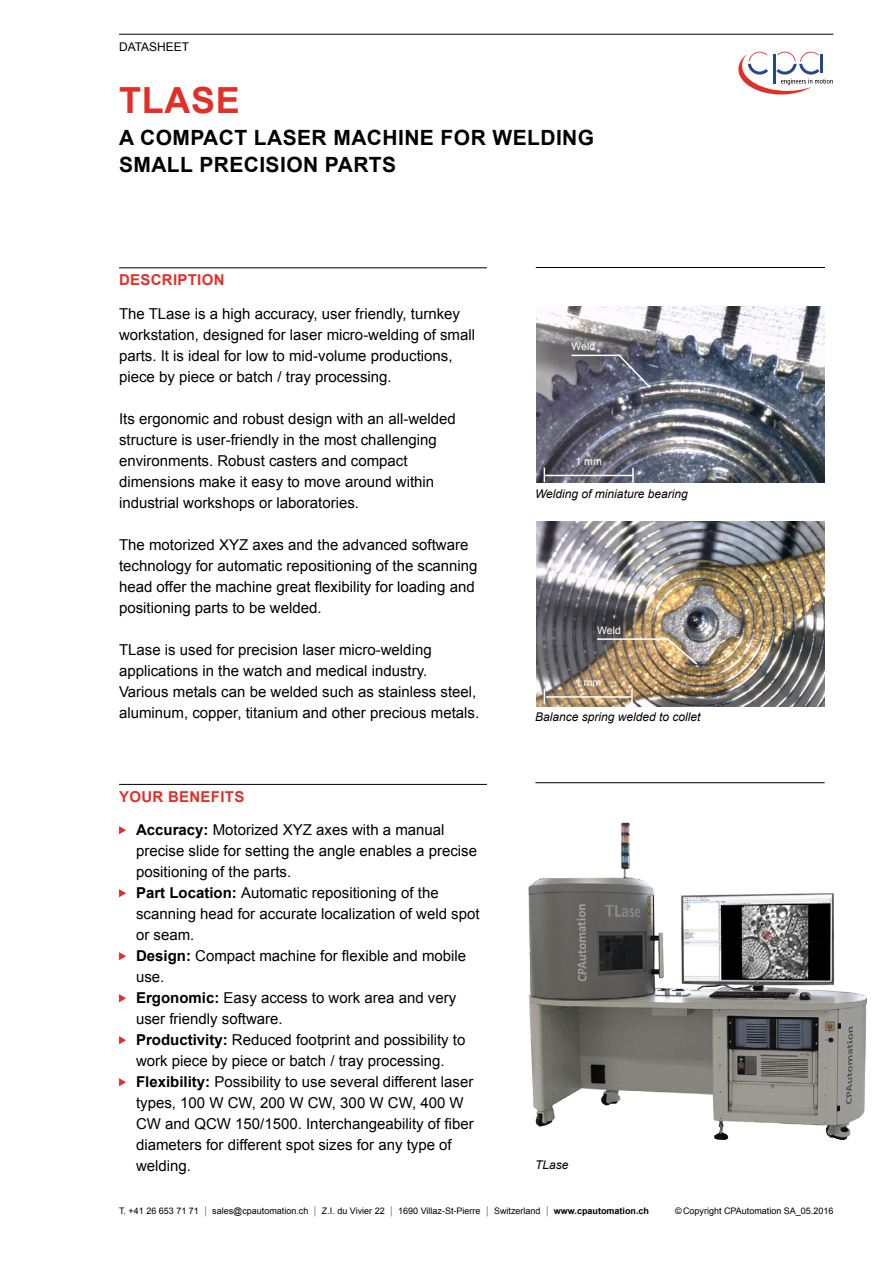
<style>
.page{position:relative;width:893px;height:1263px;background:#fff}
.page>*{position:absolute;margin:0;border:0;box-sizing:border-box;transform-origin:0 0}
.Titre_2_rouge{font:700 36px "Arial";letter-spacing:.02em;color:#e22f28}
.Titre_2_noir{font:700 21px/27px "Arial";letter-spacing:.02em;color:#000}
.Texte_puces_1{font:15px/21px "Arial";color:#000}
.Sous-titre_1{font:700 15px "Arial";letter-spacing:.02em;color:#e22f28}
.t1{font:italic 12px "Arial";color:#000}
.t2{font:12px "Arial";color:#000}
.t3{font:10.5px "Arial";color:#fff}
.t4{font:9px "Arial";color:#000}
.s1{font-weight:700}
.s2{font-size:10.8px}
</style>
<div class="page">
<img style="left:528px;top:822px;width:339px;height:318px">
<hr style="left:119px;top:268px;width:368px;height:1px;background:#000">
<hr style="left:119px;top:784px;width:368px;height:1px;background:#000">
<svg style="left:119px;top:826px;width:7px;height:8px"></svg>
<svg style="left:119px;top:889px;width:7px;height:8px"></svg>
<svg style="left:119px;top:952px;width:7px;height:8px"></svg>
<svg style="left:119px;top:994px;width:7px;height:8px"></svg>
<svg style="left:119px;top:1036px;width:7px;height:8px"></svg>
<svg style="left:119px;top:1078px;width:7px;height:8px"></svg>
<hr style="left:536px;top:267px;width:289px;height:1px;background:#000">
<img style="left:536px;top:306px;width:288px;height:177px">
<svg style="left:617px;top:353px;width:35px;height:36px"></svg>
<hr style="left:571px;top:355px;width:49px;height:1px;background:#fff">
<hr style="left:545px;top:475px;width:88px;height:1px;background:#fff">
<svg style="left:544px;top:468px;width:1px;height:14px"></svg>
<svg style="left:632px;top:468px;width:2px;height:14px"></svg>
<img style="left:536px;top:522px;width:289px;height:184px">
<svg style="left:665px;top:636px;width:34px;height:30px"></svg>
<hr style="left:597px;top:638px;width:72px;height:2px;background:#fff">
<hr style="left:546px;top:696px;width:85px;height:2px;background:#fff">
<svg style="left:544px;top:689px;width:1px;height:15px"></svg>
<svg style="left:631px;top:689px;width:2px;height:15px"></svg>
<hr style="left:535px;top:782px;width:290px;height:1px;background:#000">
<hr style="left:119px;top:34px;width:714px;height:1px;background:#000">
<svg style="left:738px;top:52px;width:95px;height:43px"></svg>
<hr style="left:773px;top:54px;width:3px;height:29px;background:#244788">
<p class="t2" style="left:119px;top:39px;width:72px">DATASHEET</p>
<p class="Titre_2_rouge" style="left:119px;top:77px;width:122px">TLASE</p>
<p class="Titre_2_noir" style="left:119px;top:124px;width:477px">A COMPACT LASER MACHINE FOR WELDING<br>SMALL PRECISION PARTS</p>
<p class="Sous-titre_1" style="left:119px;top:270px;width:107px">DESCRIPTION</p>
<p class="Texte_puces_1" style="left:119px;top:303px;width:357px">The TLase is a high accuracy, user friendly, turnkey workstation, designed for laser micro-welding of small parts. It is ideal for low to mid-volume productions, piece by piece or batch / tray processing.</p>
<p class="Texte_puces_1" style="left:119px;top:408px;width:338px">Its ergonomic and robust design with an all-welded structure is user-friendly in the most challenging environments. Robust casters and compact dimensions make it easy to move around within industrial workshops or laboratories.</p>
<p class="Texte_puces_1" style="left:119px;top:534px;width:360px">The motorized XYZ axes and the advanced software technology for automatic repositioning of the scanning head offer the machine great flexibility for loading and positioning parts to be welded.</p>
<p class="Texte_puces_1" style="left:119px;top:639px;width:362px">TLase is used for precision laser micro-welding applications in the watch and medical industry.<br>Various metals can be welded such as stainless steel, aluminum, copper, titanium and other precious metals.</p>
<p class="Sous-titre_1" style="left:119px;top:786px;width:127px">YOUR BENEFITS</p>
<p class="Texte_puces_1" style="left:136px;top:820px;width:342px"><span class="s1">Accuracy:</span> Motorized XYZ axes with a manual precise slide for setting the angle enables a precise positioning of the parts.</p>
<p class="Texte_puces_1" style="left:136px;top:883px;width:345px"><span class="s1">Part Location:</span> Automatic repositioning of the scanning head for accurate localization of weld spot or seam.</p>
<p class="Texte_puces_1" style="left:136px;top:946px;width:332px"><span class="s1">Design:</span> Compact machine for flexible and mobile use.</p>
<p class="Texte_puces_1" style="left:136px;top:988px;width:322px"><span class="s1">Ergonomic:</span> Easy access to work area and very user friendly software.</p>
<p class="Texte_puces_1" style="left:136px;top:1030px;width:331px"><span class="s1">Productivity:</span> Reduced footprint and possibility to work piece by piece or batch / tray processing.</p>
<p class="Texte_puces_1" style="left:136px;top:1072px;width:339px"><span class="s1">Flexibility:</span> Possibility to use several different laser types, 100 W CW, 200 W CW, 300 W CW, 400 W CW and QCW 150/1500. Interchangeability of fiber diameters for different spot sizes for any type of welding.</p>
<p class="t3" style="left:571px;top:340px;width:25px">Weld</p>
<p class="t3" style="left:576px;top:454px;width:28px">1 mm</p>
<p class="t1" style="left:535px;top:486px;width:154px">Welding of miniature bearing</p>
<p class="t3" style="left:597px;top:623px;width:25px">Weld</p>
<p class="t3" style="left:575px;top:675px;width:28px">1 mm</p>
<p class="t1" style="left:535px;top:709px;width:167px">Balance spring welded to collet</p>
<p class="t1" style="left:535px;top:1157px;width:35px">TLase</p>
<p class="t4" style="left:119px;top:1205px;width:532px">T. +41 26 653 71 71 <span class="s2">|</span> sales@cpautomation.ch <span class="s2">|</span> Z.I. du Vivier 22 <span class="s2">|</span> 1690 Villaz-St-Pierre <span class="s2">|</span> Switzerland <span class="s2">|</span> <span class="s1">www.cpautomation.ch</span></p>
<p class="t4" style="left:675px;top:1205px;width:160px">©Copyright CPAutomation SA_05.2016</p>
</div>
